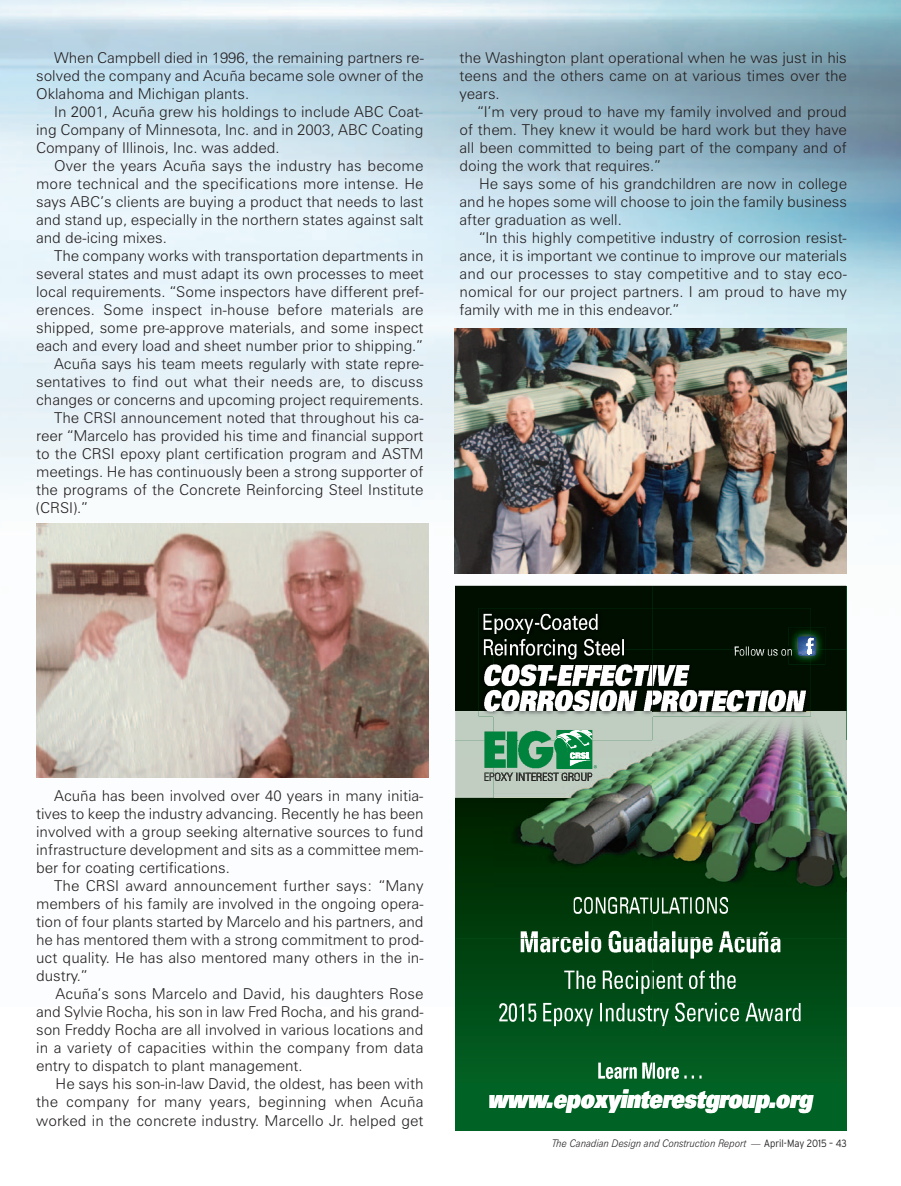
<style>
.page{position:relative;width:901px;height:1186px;background:#fff}
.page>*{position:absolute;margin:0;border:0;box-sizing:border-box;transform-origin:0 0}
.t1{font:25.8px "Univers LT Std X Black Obl";letter-spacing:-.01em;color:#fff;scale:.82 1}
.t2{font:300 15px/18px "Zurich BT";color:#231f20;text-align:justify}
.t3{font:italic 300 10.5px "Zurich BT";color:#231f20;scale:.9 1}
.s1{font-family:"Interstate";font-style:normal}
</style>
<div class="page">
<img style="left:0;top:0;width:900px;height:1006px">
<img style="left:454px;top:328px;width:392px;height:245px">
<img style="left:36px;top:523px;width:392px;height:254px">
<svg style="left:455px;top:716px;width:390px;height:413px;background:#1e733d"></svg>
<img style="left:596px;top:733px;width:56px;height:7px">
<div style="left:455px;top:585px;width:197px;height:126px;background:#000f00"></div>
<div style="left:455px;top:711px;width:38px;height:86px;background:#c1cdc1"></div>
<img style="left:478px;top:608px;width:332px;height:108px">
<img style="left:484px;top:664px;width:205px;height:22px">
<svg style="left:484px;top:678px;width:9px;height:8px"></svg>
<img style="left:494px;top:638px;width:129px;height:11px">
<img style="left:493px;top:649px;width:159px;height:40px">
<img style="left:483px;top:639px;width:10px;height:16px">
<img style="left:534px;top:613px;width:63px;height:17px">
<img style="left:541px;top:626px;width:56px;height:4px">
<img style="left:514px;top:618px;width:19px;height:16px">
<img style="left:513px;top:620px;width:19px;height:14px">
<img style="left:483px;top:613px;width:30px;height:21px">
<img style="left:699px;top:707px;width:103px;height:4px">
<img style="left:734px;top:649px;width:54px;height:4px">
<img style="left:734px;top:653px;width:54px;height:2px">
<img style="left:788px;top:649px;width:22px;height:15px">
<svg style="left:788px;top:649px;width:3px;height:6px"></svg>
<img style="left:652px;top:711px;width:193px;height:371px">
<svg style="left:797px;top:649px;width:13px;height:7px"></svg>
<img style="left:810px;top:649px;width:35px;height:62px">
<img style="left:652px;top:585px;width:193px;height:64px">
<img style="left:652px;top:702px;width:44px;height:9px">
<img style="left:652px;top:675px;width:35px;height:10px">
<img style="left:493px;top:763px;width:159px;height:34px">
<img style="left:652px;top:930px;width:128px;height:4px">
<img style="left:652px;top:934px;width:128px;height:16px">
<svg style="left:484px;top:729px;width:112px;height:52px;background:#589e76"></svg>
<img style="left:652px;top:896px;width:75px;height:17px">
<img style="left:455px;top:797px;width:197px;height:285px">
<img style="left:683px;top:908px;width:44px;height:5px">
<img style="left:652px;top:902px;width:27px;height:11px">
<svg style="left:679px;top:897px;width:1px;height:16px"></svg>
<img style="left:499px;top:1002px;width:258px;height:16px">
<img style="left:499px;top:1018px;width:258px;height:8px">
<img style="left:564px;top:970px;width:171px;height:23px">
<img style="left:568px;top:986px;width:84px;height:7px">
<img style="left:520px;top:950px;width:132px;height:2px">
<img style="left:598px;top:1062px;width:103px;height:13px">
<img style="left:598px;top:1075px;width:54px;height:3px">
<img style="left:758px;top:1002px;width:42px;height:19px">
<img style="left:759px;top:1017px;width:41px;height:4px">
<svg style="left:757px;top:1002px;width:1px;height:19px"></svg>
<img style="left:652px;top:986px;width:83px;height:2px">
<img style="left:652px;top:950px;width:128px;height:8px">
<img style="left:652px;top:1071px;width:49px;height:7px">
<p class="t2" style="left:36px;top:50px;width:389px;text-indent:18px">When Campbell died in 1996, the remaining partners re&shy;solved the company and Acuña became sole owner of the Oklahoma and Michigan plants.</p>
<p class="t2" style="left:36px;top:104px;width:388px;text-indent:18px">In 2001, Acuña grew his holdings to include ABC Coat&shy;ing Company of Minnesota, Inc. and in 2003, ABC Coating Company of Illinois, Inc. was added.</p>
<p class="t2" style="left:36px;top:158px;width:389px;text-indent:18px">Over the years Acuña says the industry has become more technical and the specifications more intense. He says ABC’s clients are buying a product that needs to last and stand up, especially in the northern states against salt and de-icing mixes.</p>
<p class="t2" style="left:54px;top:248px;width:371px">The company works with transportation departments in</p>
<p class="t2" style="left:36px;top:266px;width:389px">several states and must adapt its own processes to meet</p>
<p class="t2" style="left:36px;top:284px;width:389px">local requirements. “Some inspectors have different pref-</p>
<p class="t2" style="left:36px;top:302px;width:389px">erences. Some inspect in-house before materials are</p>
<p class="t2" style="left:36px;top:320px;width:389px">shipped, some pre-approve materials, and some inspect</p>
<p class="t2" style="left:36px;top:338px;width:388px">each and every load and sheet number prior to shipping.”</p>
<p class="t2" style="left:54px;top:356px;width:371px">Acuña says his team meets regularly with state repre-</p>
<p class="t2" style="left:36px;top:374px;width:389px">sentatives to find out what their needs are, to discuss</p>
<p class="t2" style="left:36px;top:392px;width:389px">changes or concerns and upcoming project requirements.</p>
<p class="t2" style="left:54px;top:410px;width:371px">The CRSI announcement noted that throughout his ca-</p>
<p class="t2" style="left:36px;top:428px;width:389px">reer “Marcelo has provided his time and financial support</p>
<p class="t2" style="left:36px;top:446px;width:389px">to the CRSI epoxy plant certification program and ASTM</p>
<p class="t2" style="left:36px;top:464px;width:388px">meetings. He has continuously been a strong supporter of</p>
<p class="t2" style="left:36px;top:482px;width:388px">the programs of the Concrete Reinforcing Steel Institute</p>
<p class="t2" style="left:36px;top:500px;width:53px">(CRSI).”</p>
<p class="t2" style="left:459px;top:50px;width:389px">the Washington plant operational when he was just in his teens and the others came on at various times over the years.</p>
<p class="t2" style="left:459px;top:104px;width:388px;text-indent:18px">“I’m very proud to have my family involved and proud of them. They knew it would be hard work but they have all been committed to being part of the company and of doing the work that requires.”</p>
<p class="t2" style="left:459px;top:176px;width:389px;text-indent:20px">He says some of his grandchildren are now in college and he hopes some will choose to join the family business after graduation as well.</p>
<p class="t2" style="left:459px;top:230px;width:389px;text-indent:20px">“In this highly competitive industry of corrosion resist&shy;ance, it is important we continue to improve our materials and our processes to stay competitive and to stay eco&shy;nomical for our project partners. I am proud to have my family with me in this endeavor.”</p>
<p class="t2" style="left:36px;top:788px;width:389px;text-indent:18px">Acuña has been involved over 40 years in many initia&shy;tives to keep the industry advancing. Recently he has been involved with a group seeking alternative sources to fund infrastructure development and sits as a committee mem&shy;ber for coating certifications.</p>
<p class="t2" style="left:36px;top:878px;width:389px;text-indent:18px">The CRSI award announcement further says: “Many members of his family are involved in the ongoing opera&shy;tion of four plants started by Marcelo and his partners, and he has mentored them with a strong commitment to prod&shy;uct quality. He has also mentored many others in the in&shy;dustry.”</p>
<p class="t2" style="left:36px;top:986px;width:389px;text-indent:20px">Acuña’s sons Marcelo and David, his daughters Rose and Sylvie Rocha, his son in law Fred Rocha, and his grand&shy;son Freddy Rocha are all involved in various locations and in a variety of capacities within the company from data entry to dispatch to plant management.</p>
<p class="t2" style="left:36px;top:1076px;width:389px;text-indent:20px">He says his son-in-law David, the oldest, has been with the company for many years, beginning when Acuña worked in the concrete industry. Marcello Jr. helped get</p>
<h1 class="t1" style="left:487px;top:1083px;width:397px">www.epoxyinterestgroup.org</h1>
<p class="t3" style="left:552px;top:1139px;width:328px">The Canadian Design and Construction Report — <span class="s1">April-May 2015 – 43</span></p>
</div>
